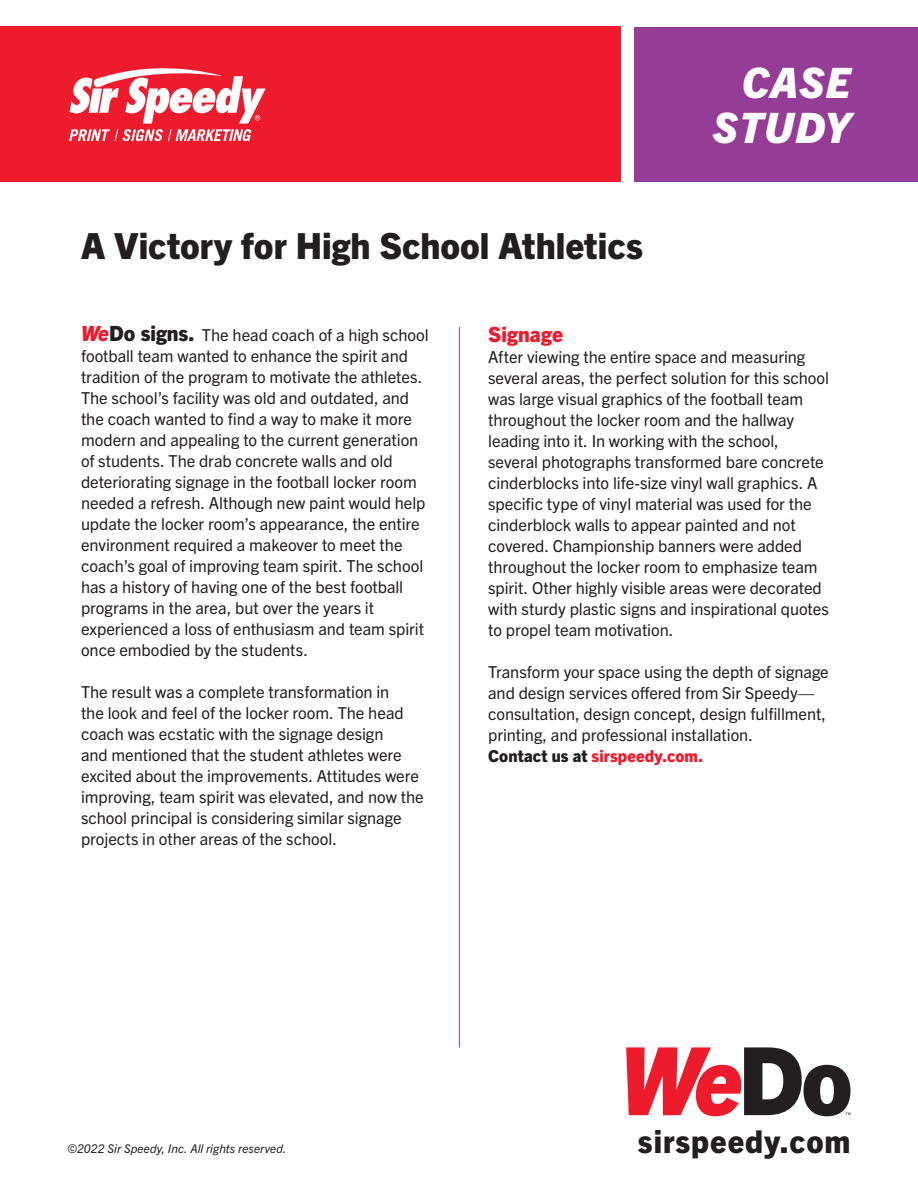
<style>
.page{position:relative;width:918px;height:1188px;background:#fff}
.page>*{position:absolute;margin:0;border:0;box-sizing:border-box;transform-origin:0 0}
.body_copy{font:italic 800 42px/45px "Trade Gothic Next LT Pro";letter-spacing:.025em;color:#fff;text-align:right}
.body_copy-2{font:800 36px "Trade Gothic Next LT Pro";color:#231f20}
.body_copy-3{font:800 31.5px "Trade Gothic Next LT Pro";letter-spacing:.03em;color:#231f20}
.Body_Copy{font:800 21px "Trade Gothic Next LT Pro";letter-spacing:.005em;color:#ee1b2d}
.Body_Copy-2{font:16.5px/21px "Trade Gothic Next LT Pro";letter-spacing:-.005em;color:#231f20}
.Body_Copy-3{font:800 16.5px "Trade Gothic Next LT Pro";letter-spacing:.005em;color:#ee1b2d}
.body_copy-4{font:italic 12px "Trade Gothic Next LT Pro";letter-spacing:.005em;color:#231f20}
.s1{font-weight:800;font-style:italic;font-size:21px;color:#ee1b2d}
.s2{font-weight:800;font-size:21px}
.s3{color:#231f20}
</style>
<div class="page">
<div style="left:634px;top:27px;width:284px;height:154px;background:#953c96"></div>
<hr style="left:459px;top:327px;width:1px;height:720px;background:#953c96">
<div style="left:0;top:26px;width:621px;height:155px;background:#ee1b2d"></div>
<svg style="left:69px;top:68px;width:197px;height:73px"></svg>
<svg style="left:626px;top:1047px;width:224px;height:69px"></svg>
<p class="body_copy-2" style="left:81px;top:221px;width:563px">A Victory for High School Athletics</p>
<p class="body_copy" style="left:713px;top:57px;width:139px">CASE<br>STUDY</p>
<p class="Body_Copy-2" style="left:81px;top:323px;width:349px"><span class="s1">We</span><span class="s2">Do signs.</span> The head coach of a high school football team wanted to enhance the spirit and tradition of the program to motivate the athletes.<br>The school’s facility was old and outdated, and the coach wanted to find a way to make it more modern and appealing to the current generation of students. The drab concrete walls and old deteriorating signage in the football locker room needed a refresh. Although new paint would help update the locker room’s appearance, the entire environment required a makeover to meet the coach’s goal of improving team spirit. The school has a history of having one of the best football programs in the area, but over the years it experienced a loss of enthusiasm and team spirit once embodied by the students.</p>
<p class="Body_Copy-2" style="left:81px;top:680px;width:344px">The result was a complete transformation in<br>the look and feel of the locker room. The head coach was ecstatic with the signage design<br>and mentioned that the student athletes were excited about the improvements. Attitudes were improving, team spirit was elevated, and now the school principal is considering similar signage projects in other areas of the school.</p>
<p class="Body_Copy" style="left:488px;top:320px;width:76px">Signage</p>
<p class="Body_Copy-2" style="left:488px;top:345px;width:343px">After viewing the entire space and measuring several areas, the perfect solution for this school was large visual graphics of the football team throughout the locker room and the hallway leading into it. In working with the school, several photographs transformed bare concrete cinderblocks into life-size vinyl wall graphics. A specific type of vinyl material was used for the cinderblock walls to appear painted and not covered. Championship banners were added throughout the locker room to emphasize team spirit. Other highly visible areas were decorated with sturdy plastic signs and inspirational quotes to propel team motivation.</p>
<p class="Body_Copy-2" style="left:488px;top:660px;width:342px">Transform your space using the depth of signage and design services offered from Sir Speedy— consultation, design concept, design fulfillment, printing, and professional installation.</p>
<p class="Body_Copy-3" style="left:488px;top:745px;width:217px"><span class="s3">Contact us at</span> sirspeedy.com.</p>
<p class="body_copy-4" style="left:68px;top:1140px;width:221px">©2022 Sir Speedy, Inc. All rights reserved.</p>
<p class="body_copy-3" style="left:638px;top:1120px;width:214px">sirspeedy.com</p>
</div>
